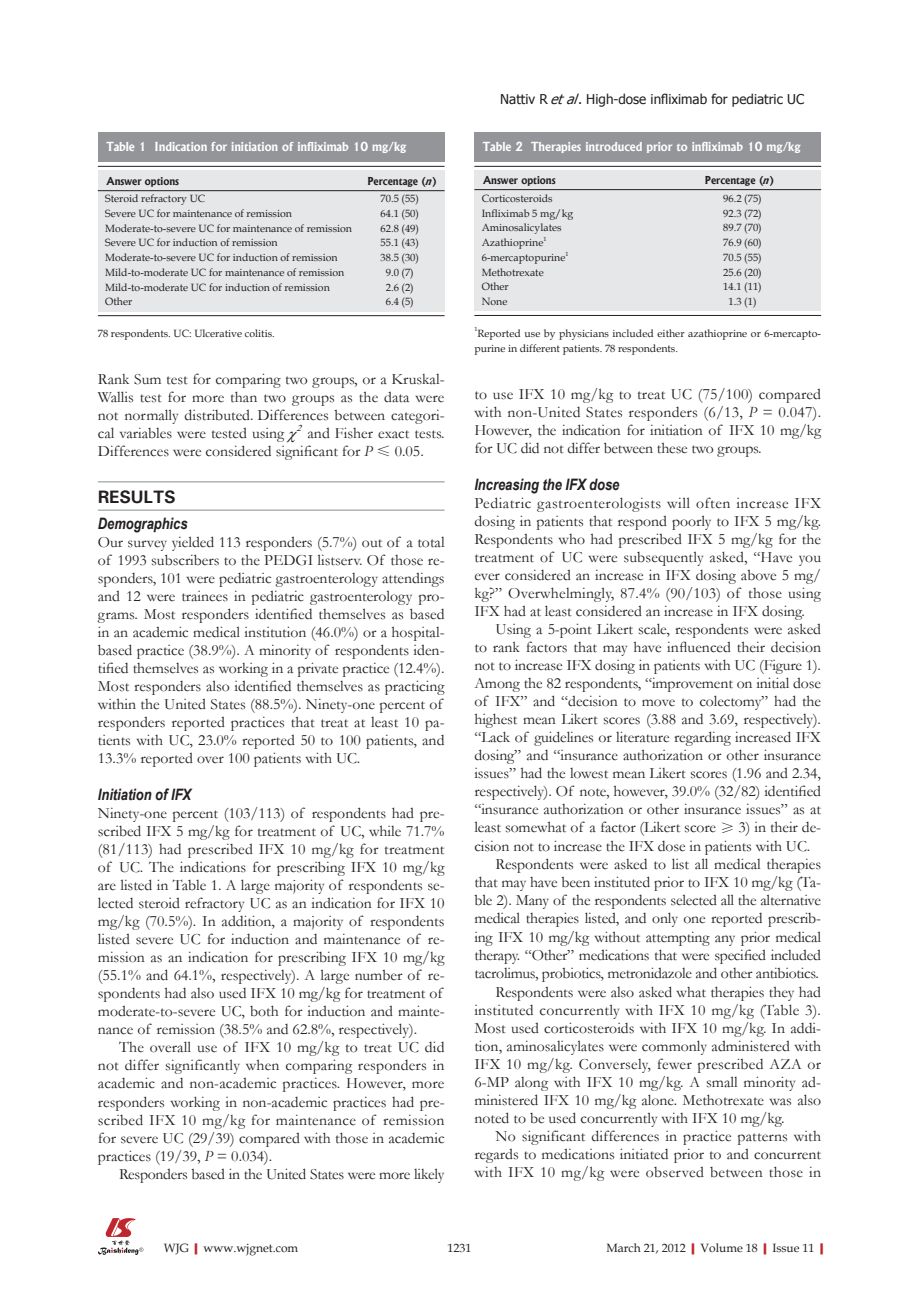
<style>
.page{position:relative;width:919px;height:1289px;background:#fff}
.page>*{position:absolute;margin:0;border:0;box-sizing:border-box;transform-origin:0 0}
.一级标题{font:700 18px "Univers";letter-spacing:-.01em;color:#231f20}
.首行缩进{font:15.75px/18px "Garamond";color:#231f20;text-align:justify}
.一级标题正文{font:15.75px/18px "Garamond";color:#231f20}
.二级标题{font:italic 700 15.75px "Arial Narrow";color:#231f20}
.首行缩进-2{font:15.75px "Garamond";letter-spacing:-.02em;color:#231f20}
.t1{font:13.5px "Tahoma";color:#231f20}
.表格名称{font:700 12px "Albertus";color:#fff}
.t2{font:12px "Book Antiqua";color:#231f20}
.表格中文字{font:10.5px "Book Antiqua";color:#231f20}
.表注{font:10.5px/15px "Book Antiqua";color:#231f20}
.表头{font:700 10.5px "Albertus";color:#231f20}
.表格中文字-2{font:6.15px "Book Antiqua";color:#231f20}
.表注-2{font:6.15px "Book Antiqua";color:#231f20}
.s1{font-style:italic}
.s2{font-family:"Sim Sun";font-size:14.25px}
.s3{font-weight:700;color:#c0262d}
</style>
<div class="page">
<svg style="left:98px;top:1218px;width:45px;height:36px"></svg>
<div style="left:98px;top:132px;width:346px;height:30px;background:#939598"></div>
<div style="left:98px;top:170px;width:346px;height:141px;background:#e6e7e9"></div>
<hr style="left:98px;top:166px;width:346px;height:1px;background:#231f20">
<hr style="left:98px;top:190px;width:346px;height:1px;background:#231f20">
<hr style="left:98px;top:315px;width:346px;height:1px;background:#231f20">
<div style="left:474px;top:132px;width:347px;height:30px;background:#939598"></div>
<div style="left:474px;top:170px;width:347px;height:140px;background:#e6e7e9"></div>
<hr style="left:474px;top:166px;width:347px;height:1px;background:#231f20">
<hr style="left:474px;top:189px;width:347px;height:1px;background:#231f20">
<hr style="left:474px;top:315px;width:347px;height:1px;background:#231f20">
<hr style="left:98px;top:481px;width:346px;height:1px;background:#8a8c8f">
<hr style="left:98px;top:510px;width:346px;height:1px;background:#8a8c8f">
<p class="表格名称" style="left:106px;top:139px;width:301px">Table 1 Indication for initiation of infliximab 10 mg/kg</p>
<p class="表头" style="left:107px;top:174px;width:74px">Answer options</p>
<p class="表头" style="left:367px;top:174px;width:71px">Percentage (<span class="s1">n</span>)</p>
<p class="表格中文字" style="left:105px;top:191px;width:102px">Steroid refractory UC</p>
<p class="表格中文字" style="left:380px;top:191px;width:40px">70.5 (55)</p>
<p class="表格中文字" style="left:105px;top:206px;width:188px">Severe UC for maintenance of remission</p>
<p class="表格中文字" style="left:380px;top:206px;width:40px">64.1 (50)</p>
<p class="表格中文字" style="left:105px;top:221px;width:248px">Moderate-to-severe UC for maintenance of remission</p>
<p class="表格中文字" style="left:380px;top:221px;width:40px">62.8 (49)</p>
<p class="表格中文字" style="left:105px;top:235px;width:174px">Severe UC for induction of remission</p>
<p class="表格中文字" style="left:380px;top:235px;width:40px">55.1 (43)</p>
<p class="表格中文字" style="left:105px;top:250px;width:234px">Moderate-to-severe UC for induction of remission</p>
<p class="表格中文字" style="left:380px;top:250px;width:40px">38.5 (30)</p>
<p class="表格中文字" style="left:105px;top:265px;width:240px">Mild-to-moderate UC for maintenance of remission</p>
<p class="表格中文字" style="left:386px;top:265px;width:29px">9.0 (7)</p>
<p class="表格中文字" style="left:105px;top:280px;width:226px">Mild-to-moderate UC for induction of remission</p>
<p class="表格中文字" style="left:386px;top:280px;width:29px">2.6 (2)</p>
<p class="表格中文字" style="left:105px;top:294px;width:28px">Other</p>
<p class="表格中文字" style="left:386px;top:294px;width:29px">6.4 (5)</p>
<p class="表注" style="left:98px;top:325px;width:178px">78 respondents. UC: Ulcerative colitis.</p>
<p class="首行缩进" style="left:98px;top:369px;width:348px">Rank Sum test for comparing two groups, or a Kruskal-Wallis test for more than two groups as the data were not normally distributed. Differences between categori&shy;cal variables were tested using</p>
<p class="首行缩进" style="left:98px;top:423px;width:348px;text-indent:210px">and Fisher exact tests.<br>Differences were considered significant for <span class="s1">P</span> <span class="s2">≤</span> 0.05.</p>
<p class="一级标题" style="left:98px;top:485px;width:79px">RESULTS</p>
<p class="二级标题" style="left:98px;top:511px;width:91px">Demographics</p>
<p class="一级标题正文" style="left:98px;top:532px;width:348px">Our survey yielded 113 responders (5.7%) out of a total of 1993 subscribers to the PEDGI listserv. Of those re&shy;sponders, 101 were pediatric gastroenterology attendings and 12 were trainees in pediatric gastroenterology pro&shy;grams. Most responders identified themselves as based in an academic medical institution (46.0%) or a hospital&shy;based practice (38.9%). A minority of respondents iden&shy;tified themselves as working in a private practice (12.4%).<br>Most responders also identified themselves as practicing within the United States (88.5%). Ninety-one percent of responders reported practices that treat at least 10 pa&shy;tients with UC, 23.0% reported 50 to 100 patients, and 13.3% reported over 100 patients with UC.</p>
<p class="二级标题" style="left:98px;top:782px;width:95px">Initiation of IFX</p>
<p class="一级标题正文" style="left:98px;top:804px;width:348px">Ninety-one percent (103/113) of respondents had pre&shy;scribed IFX 5 mg/kg for treatment of UC, while 71.7% (81/113) had prescribed IFX 10 mg/kg for treatment of UC. The indications for prescribing IFX 10 mg/kg are listed in Table 1. A large majority of respondents se&shy;lected steroid refractory UC as an indication for IFX 10 mg/kg (70.5%). In addition, a majority of respondents listed severe UC for induction and maintenance of re&shy;mission as an indication for prescribing IFX 10 mg/kg (55.1% and 64.1%, respectively). A large number of re&shy;spondents had also used IFX 10 mg/kg for treatment of moderate-to-severe UC, both for induction and mainte&shy;nance of remission (38.5% and 62.8%, respectively).</p>
<p class="首行缩进" style="left:98px;top:1038px;width:348px;text-indent:21px">The overall use of IFX 10 mg/kg to treat UC did not differ significantly when comparing responders in academic and non-academic practices. However, more responders working in non-academic practices had pre&shy;scribed IFX 10 mg/kg for maintenance of remission for severe UC (29/39) compared with those in academic practices (19/39, <span class="s1">P</span> = 0.034).</p>
<p class="首行缩进-2" style="left:119px;top:1162px;width:327px">Responders based in the United States were more likely</p>
<p class="t1" style="left:500px;top:90px;width:305px">Nattiv R <span class="s1">etal</span>. High-dose infliximab for pediatric UC</p>
<p class="表格名称" style="left:483px;top:139px;width:319px">Table 2 Therapies introduced prior to infliximab 10 mg/kg</p>
<p class="表头" style="left:483px;top:174px;width:74px">Answer options</p>
<p class="表头" style="left:704px;top:174px;width:71px">Percentage (<span class="s1">n</span>)</p>
<p class="表格中文字" style="left:481px;top:191px;width:72px">Corticosteroids</p>
<p class="表格中文字" style="left:723px;top:191px;width:40px">96.2 (75)</p>
<p class="表格中文字" style="left:481px;top:206px;width:93px">Infliximab 5 mg/kg</p>
<p class="表格中文字" style="left:723px;top:206px;width:40px">92.3 (72)</p>
<p class="表格中文字" style="left:481px;top:220px;width:81px">Aminosalicylates</p>
<p class="表格中文字" style="left:723px;top:220px;width:40px">89.7 (70)</p>
<p class="表格中文字" style="left:481px;top:235px;width:63px">Azathioprine</p>
<p class="表格中文字-2" style="left:543px;top:234px;width:5px">1</p>
<p class="表格中文字" style="left:723px;top:235px;width:40px">76.9 (60)</p>
<p class="表格中文字" style="left:481px;top:250px;width:85px">6-mercaptopurine</p>
<p class="表格中文字-2" style="left:565px;top:249px;width:5px">1</p>
<p class="表格中文字" style="left:723px;top:250px;width:40px">70.5 (55)</p>
<p class="表格中文字" style="left:481px;top:265px;width:63px">Methotrexate</p>
<p class="表格中文字" style="left:723px;top:265px;width:40px">25.6 (20)</p>
<p class="表格中文字" style="left:481px;top:279px;width:28px">Other</p>
<p class="表格中文字" style="left:723px;top:279px;width:40px">14.1 (11)</p>
<p class="表格中文字" style="left:481px;top:294px;width:27px">None</p>
<p class="表格中文字" style="left:728px;top:294px;width:29px">1.3 (1)</p>
<p class="表注-2" style="left:474px;top:325px;width:5px">1</p>
<p class="表注" style="left:474px;top:325px;width:348px">Reported use by physicians included either azathioprine or 6-mercapto&shy;purine in different patients. 78 respondents.</p>
<p class="首行缩进" style="left:474px;top:384px;width:348px">to use IFX 10 mg/kg to treat UC (75/100) compared with non-United States responders (6/13, <span class="s1">P</span> = 0.047).<br>However, the indication for initiation of IFX 10 mg/kg for UC did not differ between these two groups.</p>
<p class="二级标题" style="left:474px;top:473px;width:146px">Increasing the IFX dose</p>
<p class="一级标题正文" style="left:474px;top:494px;width:348px;text-align:justify">Pediatric gastroenterologists will often increase IFX dosing in patients that respond poorly to IFX 5 mg/kg.<br>Respondents who had prescribed IFX 5 mg/kg for the treatment of UC were subsequently asked, “Have you ever considered an increase in IFX dosing above 5 mg/ kg?” Overwhelmingly, 87.4% (90/103) of those using IFX had at least considered an increase in IFX dosing.</p>
<p class="首行缩进" style="left:474px;top:620px;width:348px;text-indent:21px">Using a 5-point Likert scale, respondents were asked to rank factors that may have influenced their decision not to increase IFX dosing in patients with UC (Figure 1).<br>Among the 82 respondents, “improvement on initial dose of IFX” and “decision to move to colectomy” had the highest mean Likert scores (3.88 and 3.69, respectively). “Lack of guidelines or literature regarding increased IFX dosing” and “insurance authorization or other insurance issues” had the lowest mean Likert scores (1.96 and 2.34, respectively). Of note, however, 39.0% (32/82) identified “insurance authorization or other insurance issues” as at least somewhat of a factor (Likert score <span class="s2">≥</span> 3) in their de&shy;cision not to increase the IFX dose in patients with UC.</p>
<p class="首行缩进" style="left:474px;top:854px;width:348px;text-indent:21px">Respondents were asked to list all medical therapies that may have been instituted prior to IFX 10 mg/kg (Ta&shy;ble 2). Many of the respondents selected all the alternative medical therapies listed, and only one reported prescrib&shy;ing IFX 10 mg/kg without attempting any prior medical therapy. “Other” medications that were specified included tacrolimus, probiotics, metronidazole and other antibiotics.</p>
<p class="首行缩进" style="left:474px;top:982px;width:348px;text-indent:21px">Respondents were also asked what therapies they had instituted concurrently with IFX 10 mg/kg (Table 3).<br>Most used corticosteroids with IFX 10 mg/kg. In addi&shy;tion, aminosalicylates were commonly administered with IFX 10 mg/kg. Conversely, fewer prescribed AZA or 6-MP along with IFX 10 mg/kg. A small minority ad&shy;ministered IFX 10 mg/kg alone. Methotrexate was also noted to be used concurrently with IFX 10 mg/kg.</p>
<p class="首行缩进" style="left:474px;top:1126px;width:348px;text-indent:21px">No significant differences in practice patterns with regards to medications initiated prior to and concurrent with IFX 10 mg/kg were observed between those in</p>
<p class="t2" style="left:164px;top:1239px;width:136px">WJG<span class="s3">|</span>www.wjgnet.com</p>
<p class="t2" style="left:447px;top:1239px;width:25px">1231</p>
<p class="t2" style="left:606px;top:1239px;width:224px">March 21, 2012<span class="s3">|</span>Volume 18<span class="s3">|</span>Issue 11<span class="s3">|</span></p>
</div>
